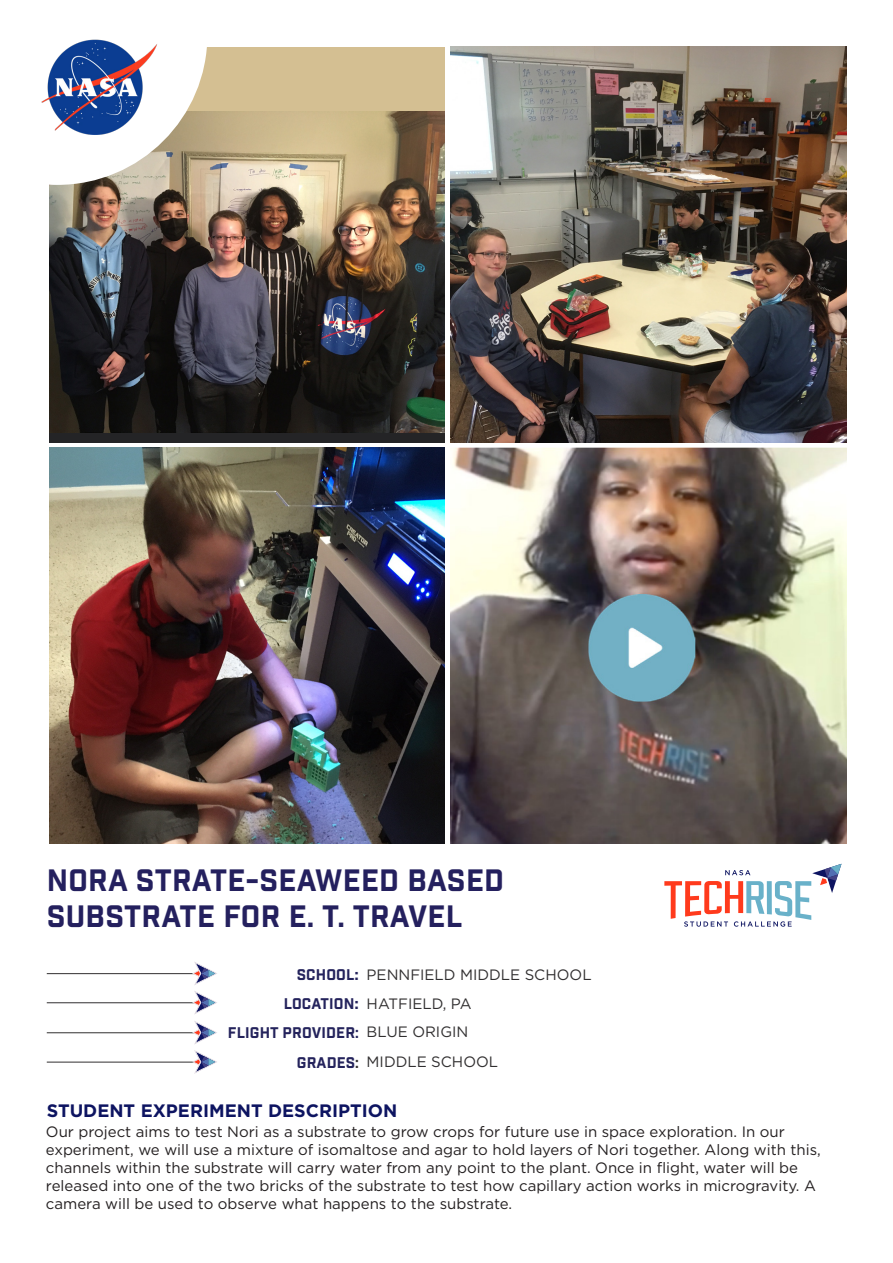
<style>
.page{position:relative;width:893px;height:1263px;background:#fff}
.page>*{position:absolute;margin:0;border:0;box-sizing:border-box;transform-origin:0 0}
.Text_Left_Justify{font:30px/36px "Industry Inc Base";letter-spacing:.01em;color:#24205e}
.Text_Left_Justify-2{font:700 18px "Gotham";color:#0d1461}
.t1{font:15px/18px "Gotham";color:#231f20}
.t2{font:15px "Gotham";color:#312f30}
.Text_Left_Justify-3{font:15px "Industry Inc Base";letter-spacing:.01em;color:#24235c}
.s1{font-family:"Gotham";font-weight:700}
.s2{color:#312f30}
</style>
<div class="page">
<img style="left:451px;top:448px;width:395px;height:395px">
<img style="left:451px;top:47px;width:395px;height:395px">
<div style="left:49px;top:47px;width:395px;height:395px;background:#d4bf92"></div>
<img style="left:49px;top:111px;width:395px;height:100px">
<img style="left:50px;top:448px;width:395px;height:395px">
<div style="left:49px;top:211px;width:395px;height:231px;background:#242426"></div>
<img style="left:49px;top:211px;width:395px;height:221px">
<hr style="left:47px;top:1062px;width:160px;height:1px;background:#312f30">
<hr style="left:47px;top:1032px;width:160px;height:1px;background:#312f30">
<hr style="left:47px;top:973px;width:160px;height:1px;background:#312f30">
<hr style="left:47px;top:1002px;width:160px;height:1px;background:#312f30">
<svg style="left:192px;top:962px;width:25px;height:112px"></svg>
<svg style="left:49px;top:47px;width:158px;height:138px;background:#ded7c9"></svg>
<img style="left:41px;top:39px;width:125px;height:104px">
<svg style="left:664px;top:864px;width:177px;height:63px"></svg>
<p class="Text_Left_Justify" style="left:47px;top:864px;width:459px">NORA STRATE-SEAWEED BASED<br>SUBSTRATE FOR E. T. TRAVEL</p>
<p class="Text_Left_Justify-3" style="left:297px;top:965px;width:64px">SCHOOL<span class="s1">:</span></p>
<p class="Text_Left_Justify-3" style="left:284px;top:994px;width:77px">LOCATION<span class="s1">:</span></p>
<p class="Text_Left_Justify-3" style="left:228px;top:1023px;width:132px">FLIGHT PROVIDER:</p>
<p class="Text_Left_Justify-3" style="left:297px;top:1053px;width:64px">GRADES<span class="s2">:</span></p>
<p class="t2" style="left:367px;top:965px;width:226px">PENNFIELD MIDDLE SCHOOL</p>
<p class="t2" style="left:367px;top:994px;width:107px">HATFIELD, PA</p>
<p class="t2" style="left:367px;top:1022px;width:103px">BLUE ORIGIN</p>
<p class="t2" style="left:367px;top:1052px;width:133px">MIDDLE SCHOOL</p>
<p class="Text_Left_Justify-2" style="left:47px;top:1099px;width:352px">STUDENT EXPERIMENT DESCRIPTION</p>
<p class="t1" style="left:46px;top:1122px;width:740px">Our project aims to test Nori as a substrate to grow crops for future use in space exploration. In our</p>
<p class="t1" style="left:46px;top:1140px;width:776px">experiment, we will use a mixture of isomaltose and agar to hold layers of Nori together. Along with this, channels within the substrate will carry water from any point to the plant. Once in flight, water will be released into one of the two bricks of the substrate to test how capillary action works in microgravity. A camera will be used to observe what happens to the substrate.</p>
</div>
